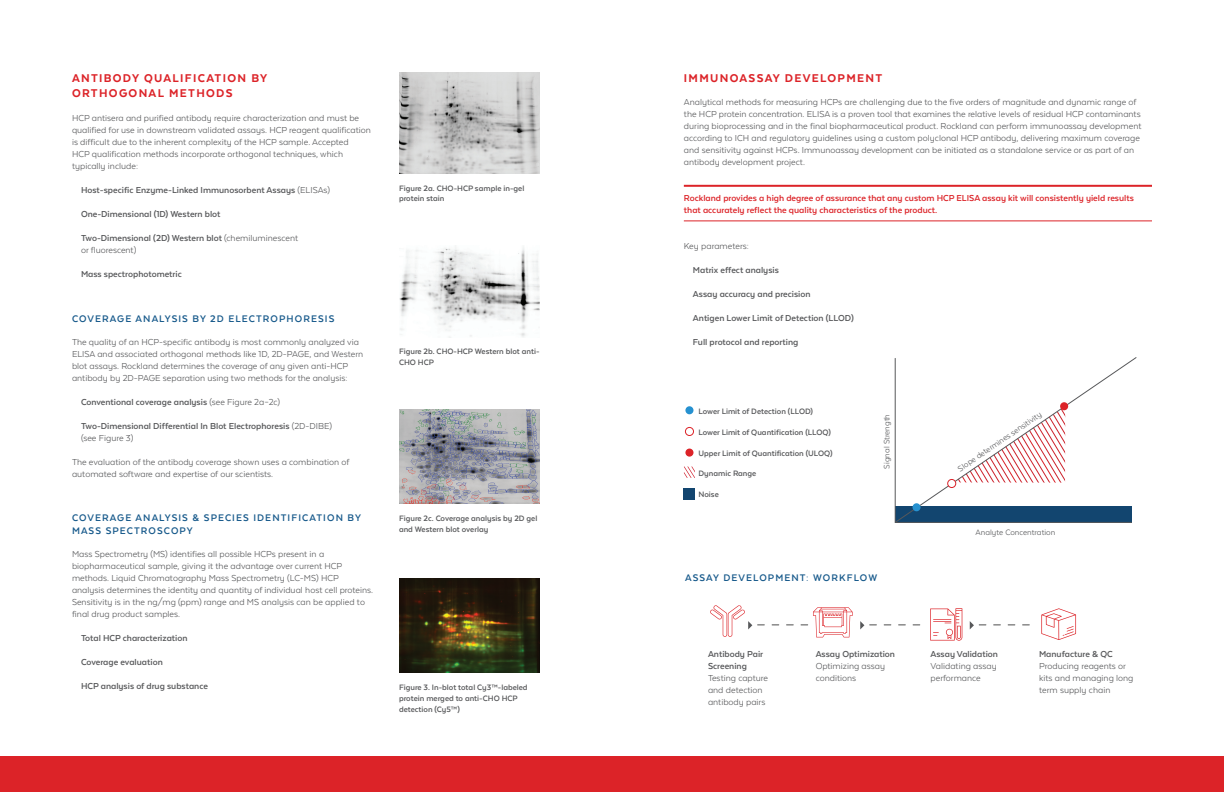
<style>
.page{position:relative;width:1224px;height:792px;background:#fff}
.page>*{position:absolute;margin:0;border:0;box-sizing:border-box;transform-origin:0 0}
.t1{font:800 13px/15.6px "Texta Alt";letter-spacing:.1em;color:#dc2328}
.t2{font:700 11px/13.2px "Texta Alt";letter-spacing:.1em;color:#15588a}
.t3{font:10px/12px "Texta Alt";color:#57585a}
.t4{font:700 10px/12px "Texta Alt";color:#57585a}
.t5{font:700 10px/12px "Texta Alt";color:#dc2328}
.t6{font:700 9px/10.8px "Texta Alt";color:#57585a}
.t7{font:9px "Texta Alt";color:#57585a}
.s1{font-weight:400}
</style>
<div class="page">
<div style="left:0;top:756px;width:1224px;height:36px;background:#dc2328"></div>
<svg style="left:894px;top:357px;width:243px;height:166px"></svg>
<div style="left:913px;top:503px;width:8px;height:8px;background:#2691d0;border-radius:50%"></div>
<div style="left:1060px;top:402px;width:8px;height:8px;background:#dc2328;border-radius:50%"></div>
<hr style="left:895px;top:358px;width:1px;height:164px;background:#57585a">
<hr style="left:896px;top:522px;width:236px;height:1px;background:#57585a">
<hr style="left:684px;top:185px;width:468px;height:2px;background:#dc2328">
<hr style="left:684px;top:220px;width:468px;height:1px;background:#dc2328">
<svg style="left:870px;top:624px;width:50px;height:1px"></svg>
<svg style="left:710px;top:605px;width:42px;height:32px"></svg>
<svg style="left:860px;top:621px;width:4px;height:8px"></svg>
<svg style="left:970px;top:621px;width:59px;height:8px"></svg>
<svg style="left:930px;top:608px;width:32px;height:33px"></svg>
<svg style="left:1041px;top:608px;width:35px;height:32px"></svg>
<img style="left:399px;top:578px;width:141px;height:95px">
<svg style="left:758px;top:607px;width:95px;height:30px"></svg>
<svg style="left:684px;top:467px;width:11px;height:11px"></svg>
<div style="left:684px;top:488px;width:11px;height:12px;background:#12456f"></div>
<div style="left:948px;top:479px;width:8px;height:9px;background:#fff;border-radius:50%"></div>
<div style="left:947px;top:479px;width:9px;height:9px;border:1px solid #da2128;border-radius:50%"></div>
<div style="left:685px;top:427px;width:9px;height:9px;border:1px solid #dc2328;border-radius:50%"></div>
<div style="left:685px;top:449px;width:9px;height:8px;background:#dc2328;border-radius:50%"></div>
<div style="left:685px;top:406px;width:9px;height:8px;background:#2691d0;border-radius:50%"></div>
<img style="left:399px;top:72px;width:141px;height:102px">
<img style="left:399px;top:246px;width:141px;height:91px">
<img style="left:399px;top:410px;width:141px;height:94px">
<p class="t1" style="left:72px;top:70px;width:197px">ANTIBODY QUALIFICATION BY<br>ORTHOGONAL METHODS</p>
<p class="t3" style="left:72px;top:112px;width:300px">HCP antisera and purified antibody require characterization and must be qualified for use in downstream validated assays. HCP reagent qualification is difficult due to the inherent complexity of the HCP sample. Accepted</p>
<p class="t3" style="left:72px;top:148px;width:273px">HCP qualification methods incorporate orthogonal techniques, which typically include:</p>
<p class="t4" style="left:81px;top:184px;width:250px">Host-specific Enzyme-Linked Immunosorbent Assays <span class="s1">(ELISAs)</span></p>
<p class="t4" style="left:81px;top:208px;width:141px">One-Dimensional (1D) Western blot</p>
<p class="t4" style="left:81px;top:232px;width:219px">Two-Dimensional (2D) Western blot <span class="s1">(chemiluminescent</span></p>
<p class="t3" style="left:81px;top:244px;width:57px">or fluorescent)</p>
<p class="t4" style="left:81px;top:268px;width:102px">Mass spectrophotometric</p>
<p class="t2" style="left:72px;top:312px;width:264px">COVERAGE ANALYSIS BY 2D ELECTROPHORESIS</p>
<p class="t3" style="left:72px;top:335px;width:293px">The quality of an HCP-specific antibody is most commonly analyzed via ELISA and associated orthogonal methods like 1D, 2D-PAGE, and Western blot assays. Rockland determines the coverage of any given anti-HCP antibody by 2D-PAGE separation using two methods for the analysis:</p>
<p class="t4" style="left:81px;top:395px;width:201px">Conventional coverage analysis <span class="s1">(see Figure 2a–2c)</span></p>
<p class="t4" style="left:81px;top:419px;width:253px">Two-Dimensional Differential In Blot Electrophoresis <span class="s1">(2D-DIBE) (see Figure 3)</span></p>
<p class="t3" style="left:72px;top:455px;width:279px">The evaluation of the antibody coverage shown uses a combination of automated software and expertise of our scientists.</p>
<p class="t2" style="left:72px;top:511px;width:290px">COVERAGE ANALYSIS &amp; SPECIES IDENTIFICATION BY<br>MASS SPECTROSCOPY</p>
<p class="t3" style="left:72px;top:548px;width:303px">Mass Spectrometry (MS) identifies all possible HCPs present in a biopharmaceutical sample, giving it the advantage over current HCP methods. Liquid Chromatography Mass Spectrometry (LC-MS) HCP analysis determines the identity and quantity of individual host cell proteins.<br>Sensitivity is in the ng/mg (ppm) range and MS analysis can be applied to final drug product samples.</p>
<p class="t4" style="left:81px;top:632px;width:108px">Total HCP characterization</p>
<p class="t4" style="left:81px;top:656px;width:83px">Coverage evaluation</p>
<p class="t4" style="left:81px;top:680px;width:128px">HCP analysis of drug substance</p>
<p class="t6" style="left:399px;top:682px;width:130px">Figure 3. In-blot total Cy3™-labeled protein merged to anti-CHO HCP detection (Cy5™)</p>
<p class="t6" style="left:399px;top:182px;width:127px">Figure 2a. CHO-HCP sample in-gel protein stain</p>
<p class="t6" style="left:399px;top:346px;width:142px">Figure 2b. CHO-HCP Western blot anti-<br>CHO HCP</p>
<p class="t6" style="left:399px;top:513px;width:140px">Figure 2c. Coverage analysis by 2D gel and Western blot overlay</p>
<p class="t1" style="left:684px;top:70px;width:200px">IMMUNOASSAY DEVELOPMENT</p>
<p class="t3" style="left:684px;top:95px;width:459px">Analytical methods for measuring HCPs are challenging due to the five orders of magnitude and dynamic range of the HCP protein concentration. ELISA is a proven tool that examines the relative levels of residual HCP contaminants during bioprocessing and in the final biopharmaceutical product. Rockland can perform immunoassay development according to ICH and regulatory guidelines using a custom polyclonal HCP antibody, delivering maximum coverage and sensitivity against HCPs. Immunoassay development can be initiated as a standalone service or as part of an antibody development project.</p>
<p class="t5" style="left:684px;top:191px;width:451px">Rockland provides a high degree of assurance that any custom HCP ELISA assay kit will consistently yield results that accurately reflect the quality characteristics of the product.</p>
<p class="t3" style="left:684px;top:239px;width:66px">Key parameters:</p>
<p class="t4" style="left:693px;top:263px;width:87px">Matrix effect analysis</p>
<p class="t4" style="left:693px;top:287px;width:119px">Assay accuracy and precision</p>
<p class="t4" style="left:693px;top:311px;width:162px">Antigen Lower Limit of Detection (LLOD)</p>
<p class="t4" style="left:693px;top:335px;width:107px">Full protocol and reporting</p>
<p class="t6" style="left:699px;top:405px;width:116px">Lower Limit of Detection (LLOD)</p>
<p class="t6" style="left:699px;top:427px;width:134px">Lower Limit of Quantification (LLOQ)</p>
<p class="t6" style="left:699px;top:448px;width:136px">Upper Limit of Quantification (ULOQ)</p>
<p class="t6" style="left:699px;top:467px;width:59px">Dynamic Range</p>
<p class="t6" style="left:699px;top:489px;width:22px">Noise</p>
<p class="t7" style="left:882px;top:469px;width:56px;rotate:-90deg">Signal Strength</p>
<p class="t2" style="left:685px;top:571px;width:193px">ASSAY DEVELOPMENT: WORKFLOW</p>
<p class="t4" style="left:708px;top:647px;width:57px">Antibody Pair<br>Screening</p>
<p class="t3" style="left:708px;top:671px;width:62px">Testing capture</p>
<p class="t3" style="left:708px;top:683px;width:59px">and detection antibody pairs</p>
<p class="t4" style="left:816px;top:647px;width:81px">Assay Optimization</p>
<p class="t3" style="left:816px;top:659px;width:71px">Optimizing assay</p>
<p class="t3" style="left:816px;top:671px;width:42px">conditions</p>
<p class="t7" style="left:956px;top:465px;width:101px;rotate:-34deg">Slope determines sensitivity</p>
<p class="t7" style="left:976px;top:528px;width:81px">Analyte Concentration</p>
<p class="t4" style="left:931px;top:647px;width:69px">Assay Validation</p>
<p class="t3" style="left:931px;top:659px;width:68px">Validating assay</p>
<p class="t3" style="left:931px;top:671px;width:52px">performance</p>
<p class="t4" style="left:1039px;top:647px;width:75px">Manufacture &amp; QC</p>
<p class="t3" style="left:1039px;top:659px;width:96px">Producing reagents or kits and managing long term supply chain</p>
</div>
